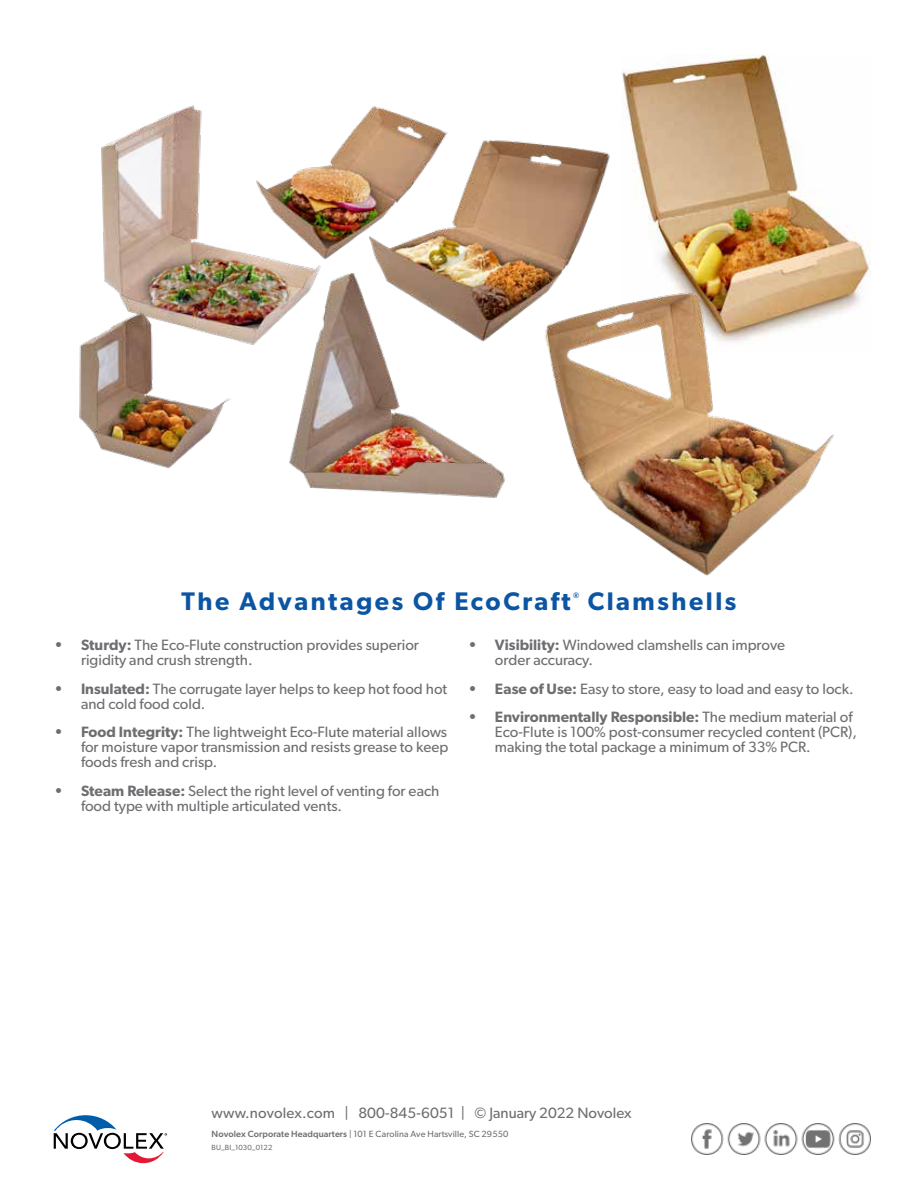
<style>
.page{position:relative;width:918px;height:1188px;background:#fff}
.page>*{position:absolute;margin:0;border:0;box-sizing:border-box;transform-origin:0 0}
.t1{font:600 25.5px "Gibson";letter-spacing:.1em;color:#0b55a3}
.t2{font:15px/15px "Gibson";color:#6d6e71}
.t3{font:9px "Gibson";letter-spacing:.01em;color:#6d6e71}
.t4{font:600 7.8px "Gibson";color:#0b55a3}
.t5{font:7.5px "Gibson";letter-spacing:.01em;color:#6d6e71}
.s1{font-weight:600}
.s2{font-weight:500}
</style>
<div class="page">
<img style="left:691px;top:1123px;width:179px;height:32px">
<svg style="left:54px;top:1115px;width:113px;height:48px"></svg>
<img style="left:101px;top:105px;width:172px;height:240px">
<img style="left:253px;top:105px;width:195px;height:155px">
<img style="left:273px;top:257px;width:232px;height:241px">
<img style="left:621px;top:54px;width:250px;height:260px">
<img style="left:369px;top:134px;width:241px;height:211px">
<img style="left:536px;top:289px;width:300px;height:287px">
<img style="left:79px;top:308px;width:158px;height:160px">
<h1 class="t1" style="left:182px;top:586px;width:391px">The Advantages Of EcoCraft</h1>
<p class="t4" style="left:573px;top:591px;width:8px">®</p>
<h1 class="t1" style="left:588px;top:586px;width:150px">Clamshells</h1>
<p class="t2" style="left:81px;top:637px;width:339px;text-indent:-27px"><span class="s1">• Sturdy:</span> The Eco-Flute construction provides superior rigidity and crush strength.</p>
<p class="t2" style="left:81px;top:681px;width:368px;text-indent:-27px"><span class="s1">• Insulated:</span> The corrugate layer helps to keep hot food hot and cold food cold.</p>
<p class="t2" style="left:81px;top:724px;width:369px;text-align:justify;text-indent:-27px"><span class="s1">• Food Integrity:</span> The lightweight Eco-Flute material allows for moisture vapor transmission and resists grease to keep foods fresh and crisp.</p>
<p class="t2" style="left:81px;top:783px;width:360px;text-indent:-27px"><span class="s1">• Steam Release:</span> Select the right level of venting for each food type with multiple articulated vents.</p>
<p class="t2" style="left:495px;top:637px;width:292px;text-indent:-27px"><span class="s1">• Visibility:</span> Windowed clamshells can improve order accuracy.</p>
<p class="t2" style="left:468px;top:681px;width:387px"><span class="s1">• Ease of Use:</span> Easy to store, easy to load and easy to lock.</p>
<p class="t2" style="left:495px;top:709px;width:364px;text-indent:-27px"><span class="s1">• Environmentally Responsible:</span> The medium material of<br>Eco-Flute is 100% post-consumer recycled content (PCR), making the total package a minimum of 33% PCR.</p>
<p class="t2" style="left:212px;top:1105px;width:421px">www.novolex.com | 800-845-6051 | © January 2022 Novolex</p>
<p class="t3" style="left:212px;top:1128px;width:298px"><span class="s2">Novolex Corporate Headquarters</span> | 101 E Carolina Ave Hartsville, SC 29550</p>
<p class="t5" style="left:212px;top:1143px;width:62px">BU_BI_1030_0122</p>
</div>
